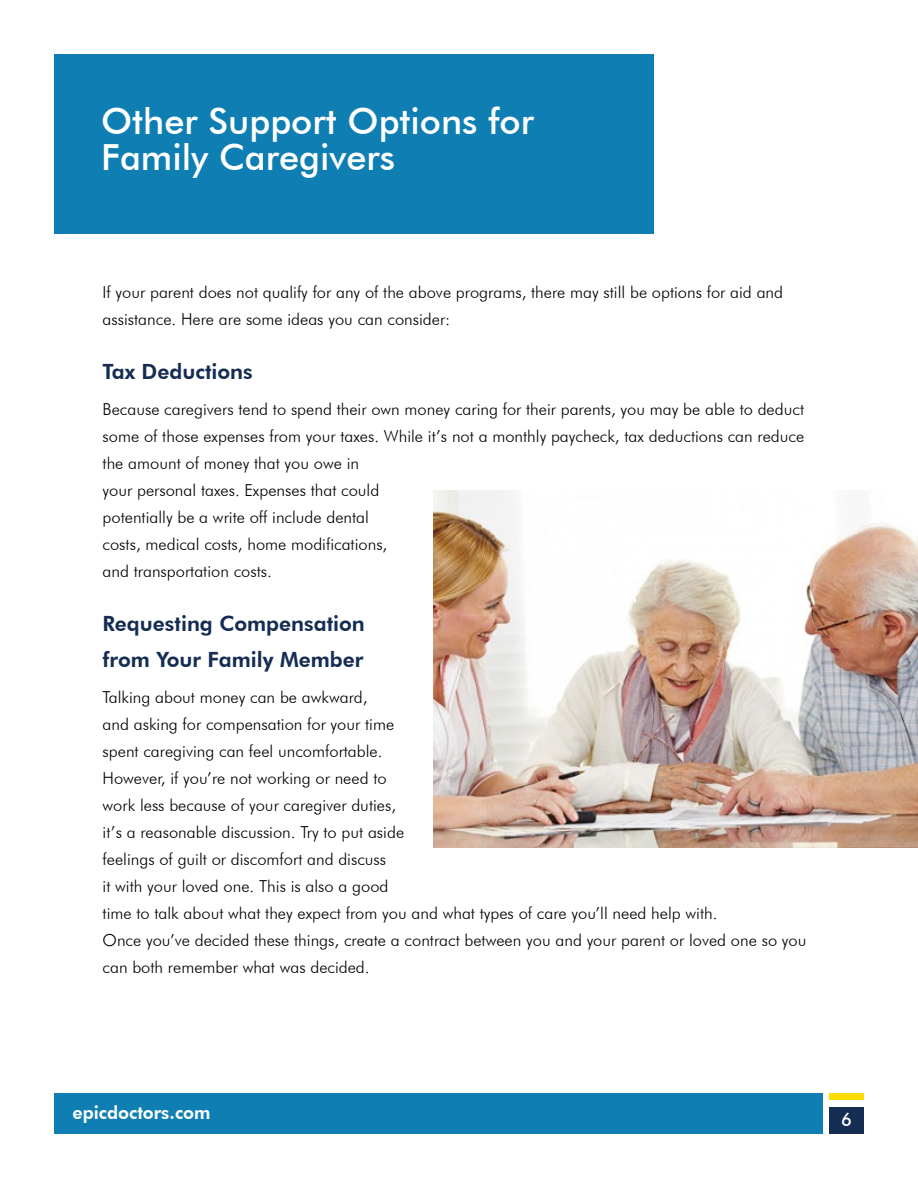
<style>
.page{position:relative;width:918px;height:1188px;background:#fff}
.page>*{position:absolute;margin:0;border:0;box-sizing:border-box;transform-origin:0 0}
.t1{font:500 36px/36px "Futura BT";color:#fff}
.t2{font:800 21px/36px "Futura BT";color:#152c53}
.t3{font:800 18px "Futura BT";color:#fff}
.t4{font:500 18px "Futura BT";color:#fff}
.t5{font:300 16.5px/27px "Futura BT";color:#000}
</style>
<div class="page">
<div style="left:54px;top:1094px;width:768px;height:40px;background:#0f7fb3"></div>
<div style="left:829px;top:1107px;width:35px;height:27px;background:#152c53"></div>
<div style="left:829px;top:1094px;width:35px;height:6px;background:#fddd00"></div>
<div style="left:54px;top:54px;width:599px;height:179px;background:#0f7fb3"></div>
<img style="left:433px;top:490px;width:485px;height:358px">
<h1 class="t1" style="left:101px;top:103px;width:434px">Other Support Options for<br>Family Caregivers</h1>
<p class="t5" style="left:103px;top:278px;width:682px">If your parent does not qualify for any of the above programs, there may still be options for aid and assistance. Here are some ideas you can consider:</p>
<p class="t2" style="left:103px;top:353px;width:152px">Tax Deductions</p>
<p class="t5" style="left:103px;top:395px;width:703px">Because caregivers tend to spend their own money caring for their parents, you may be able to deduct some of those expenses from your taxes. While it’s not a monthly paycheck, tax deductions can reduce the amount of money that you owe in<br>your personal taxes. Expenses that could<br>potentially be a write off include dental<br>costs, medical costs, home modifications,<br>and transportation costs.</p>
<p class="t2" style="left:103px;top:605px;width:264px">Requesting Compensation from Your Family Member</p>
<p class="t5" style="left:103px;top:683px;width:705px">Talking about money can be awkward,<br>and asking for compensation for your time<br>spent caregiving can feel uncomfortable.<br>However, if you’re not working or need to<br>work less because of your caregiver duties,<br>it’s a reasonable discussion. Try to put aside<br>feelings of guilt or discomfort and discuss<br>it with your loved one. This is also a good<br>time to talk about what they expect from you and what types of care you’ll need help with.<br>Once you’ve decided these things, create a contract between you and your parent or loved one so you can both remember what was decided.</p>
<p class="t3" style="left:72px;top:1101px;width:140px">epicdoctors.com</p>
<p class="t4" style="left:841px;top:1109px;width:12px">6</p>
</div>
